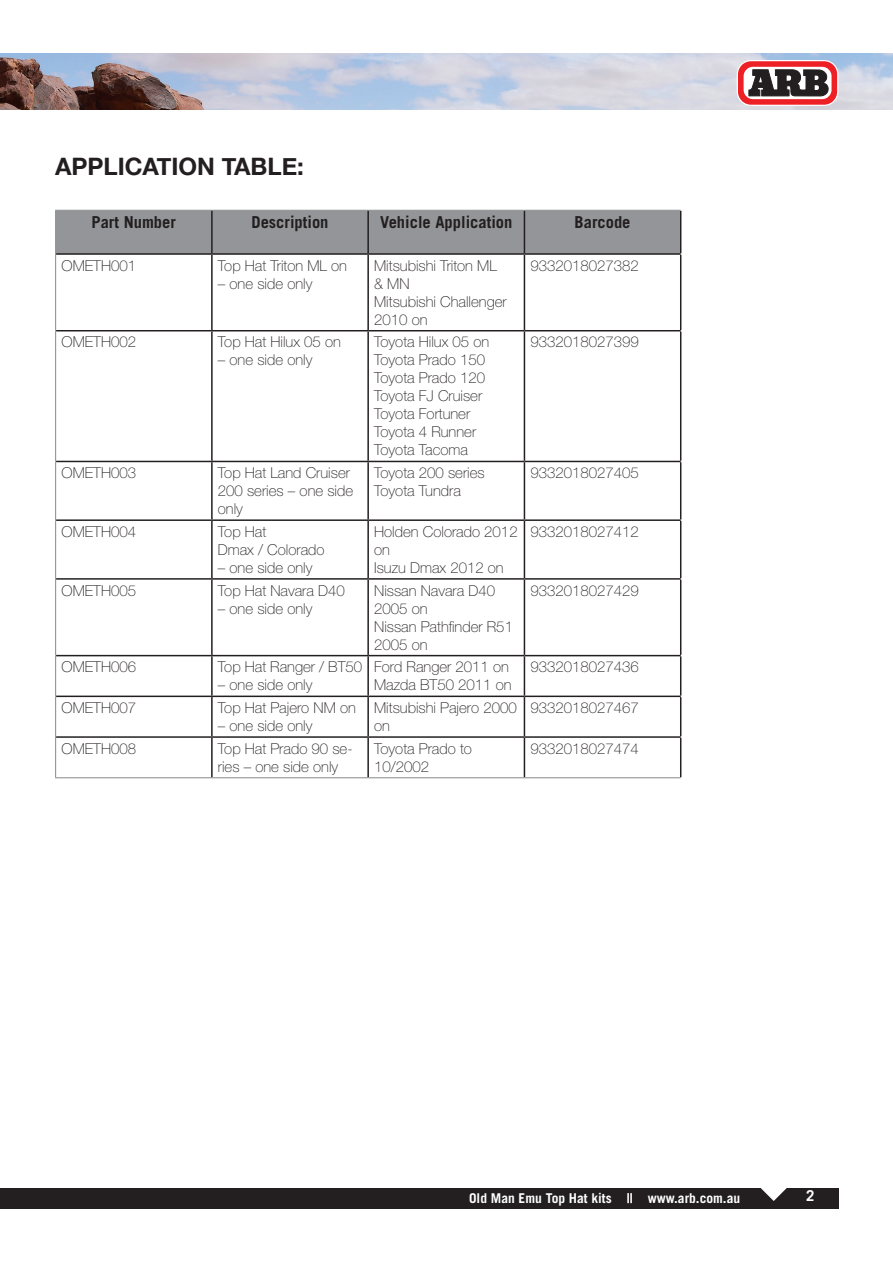
<style>
.page{position:relative;width:893px;height:1263px;background:#fff}
.page>*{position:absolute;margin:0;border:0;box-sizing:border-box;transform-origin:0 0}
.t1{font:700 24px "Helvetica Neue";color:#231f20}
.t2{font:700 16.5px "Trade Gothic LT Std";color:#231f20}
.t3{font:100 15px/18px "Helvetica Neue LT Std";color:#231f20}
.t4{font:700 15px "Trade Gothic LT Std";color:#fff}
.t5{font:700 13.5px "Trade Gothic LT Std";color:#fff}
</style>
<div class="page">
<img style="left:0;top:53px;width:893px;height:57px">
<div style="left:0;top:1188px;width:839px;height:20px;background:#231f20"></div>
<svg style="left:760px;top:1188px;width:27px;height:13px"></svg>
<svg style="left:737px;top:61px;width:101px;height:44px"></svg>
<div style="left:737px;top:60px;width:101px;height:46px;border:1px solid #fff;border-radius:14px"></div>
<div style="left:744px;top:67px;width:87px;height:32px;background:#fff;border-radius:9px"></div>
<svg style="left:748px;top:69px;width:81px;height:28px"></svg>
<div style="left:56px;top:211px;width:624px;height:42px;background:#939598"></div>
<hr style="left:55px;top:210px;width:157px;height:1px;background:#939598">
<hr style="left:55px;top:211px;width:1px;height:43px;background:#939598">
<hr style="left:212px;top:210px;width:156px;height:1px;background:#939598">
<hr style="left:368px;top:210px;width:156px;height:1px;background:#939598">
<hr style="left:524px;top:210px;width:157px;height:1px;background:#939598">
<hr style="left:55px;top:254px;width:1px;height:77px;background:#939598">
<hr style="left:55px;top:331px;width:1px;height:130px;background:#939598">
<hr style="left:55px;top:461px;width:1px;height:59px;background:#939598">
<hr style="left:55px;top:520px;width:1px;height:59px;background:#939598">
<hr style="left:55px;top:579px;width:1px;height:77px;background:#939598">
<hr style="left:55px;top:656px;width:1px;height:40px;background:#939598">
<hr style="left:55px;top:696px;width:1px;height:41px;background:#939598">
<hr style="left:55px;top:737px;width:1px;height:40px;background:#939598">
<hr style="left:55px;top:777px;width:157px;height:1px;background:#939598">
<hr style="left:212px;top:777px;width:156px;height:1px;background:#939598">
<hr style="left:368px;top:777px;width:156px;height:1px;background:#939598">
<hr style="left:524px;top:777px;width:157px;height:1px;background:#939598">
<hr style="left:211px;top:211px;width:2px;height:42px;background:#231f20">
<hr style="left:367px;top:211px;width:2px;height:42px;background:#231f20">
<hr style="left:524px;top:211px;width:1px;height:42px;background:#231f20">
<hr style="left:680px;top:211px;width:1px;height:42px;background:#231f20">
<hr style="left:56px;top:253px;width:156px;height:2px;background:#231f20">
<hr style="left:212px;top:253px;width:156px;height:2px;background:#231f20">
<hr style="left:211px;top:255px;width:2px;height:75px;background:#231f20">
<hr style="left:368px;top:253px;width:156px;height:2px;background:#231f20">
<hr style="left:367px;top:255px;width:2px;height:75px;background:#231f20">
<hr style="left:524px;top:253px;width:157px;height:2px;background:#231f20">
<hr style="left:524px;top:255px;width:1px;height:75px;background:#231f20">
<hr style="left:680px;top:255px;width:1px;height:75px;background:#231f20">
<hr style="left:56px;top:330px;width:156px;height:1px;background:#231f20">
<hr style="left:212px;top:330px;width:156px;height:1px;background:#231f20">
<hr style="left:211px;top:331px;width:2px;height:130px;background:#231f20">
<hr style="left:368px;top:330px;width:156px;height:1px;background:#231f20">
<hr style="left:367px;top:331px;width:2px;height:130px;background:#231f20">
<hr style="left:524px;top:330px;width:157px;height:1px;background:#231f20">
<hr style="left:524px;top:331px;width:1px;height:130px;background:#231f20">
<hr style="left:680px;top:331px;width:1px;height:130px;background:#231f20">
<hr style="left:56px;top:461px;width:156px;height:1px;background:#231f20">
<hr style="left:212px;top:461px;width:156px;height:1px;background:#231f20">
<hr style="left:211px;top:462px;width:2px;height:57px;background:#231f20">
<hr style="left:368px;top:461px;width:156px;height:1px;background:#231f20">
<hr style="left:367px;top:462px;width:2px;height:57px;background:#231f20">
<hr style="left:524px;top:461px;width:157px;height:1px;background:#231f20">
<hr style="left:524px;top:462px;width:1px;height:57px;background:#231f20">
<hr style="left:680px;top:462px;width:1px;height:57px;background:#231f20">
<hr style="left:56px;top:519px;width:156px;height:2px;background:#231f20">
<hr style="left:212px;top:519px;width:156px;height:2px;background:#231f20">
<hr style="left:211px;top:521px;width:2px;height:57px;background:#231f20">
<hr style="left:368px;top:519px;width:156px;height:2px;background:#231f20">
<hr style="left:367px;top:521px;width:2px;height:57px;background:#231f20">
<hr style="left:524px;top:519px;width:157px;height:2px;background:#231f20">
<hr style="left:524px;top:521px;width:1px;height:57px;background:#231f20">
<hr style="left:680px;top:521px;width:1px;height:57px;background:#231f20">
<hr style="left:56px;top:578px;width:156px;height:2px;background:#231f20">
<hr style="left:212px;top:578px;width:156px;height:2px;background:#231f20">
<hr style="left:211px;top:580px;width:2px;height:75px;background:#231f20">
<hr style="left:368px;top:578px;width:156px;height:2px;background:#231f20">
<hr style="left:367px;top:580px;width:2px;height:75px;background:#231f20">
<hr style="left:524px;top:578px;width:157px;height:2px;background:#231f20">
<hr style="left:524px;top:580px;width:1px;height:75px;background:#231f20">
<hr style="left:680px;top:580px;width:1px;height:75px;background:#231f20">
<hr style="left:56px;top:655px;width:156px;height:1px;background:#231f20">
<hr style="left:212px;top:655px;width:156px;height:1px;background:#231f20">
<hr style="left:211px;top:656px;width:2px;height:40px;background:#231f20">
<hr style="left:368px;top:655px;width:156px;height:1px;background:#231f20">
<hr style="left:367px;top:656px;width:2px;height:40px;background:#231f20">
<hr style="left:524px;top:655px;width:157px;height:1px;background:#231f20">
<hr style="left:524px;top:656px;width:1px;height:40px;background:#231f20">
<hr style="left:680px;top:656px;width:1px;height:40px;background:#231f20">
<hr style="left:56px;top:696px;width:156px;height:1px;background:#231f20">
<hr style="left:212px;top:696px;width:156px;height:1px;background:#231f20">
<hr style="left:211px;top:697px;width:2px;height:39px;background:#231f20">
<hr style="left:368px;top:696px;width:156px;height:1px;background:#231f20">
<hr style="left:367px;top:697px;width:2px;height:39px;background:#231f20">
<hr style="left:524px;top:696px;width:157px;height:1px;background:#231f20">
<hr style="left:524px;top:697px;width:1px;height:39px;background:#231f20">
<hr style="left:680px;top:697px;width:1px;height:39px;background:#231f20">
<hr style="left:56px;top:736px;width:156px;height:2px;background:#231f20">
<hr style="left:212px;top:736px;width:156px;height:2px;background:#231f20">
<hr style="left:211px;top:738px;width:2px;height:39px;background:#231f20">
<hr style="left:368px;top:736px;width:156px;height:2px;background:#231f20">
<hr style="left:367px;top:738px;width:2px;height:39px;background:#231f20">
<hr style="left:524px;top:736px;width:157px;height:2px;background:#231f20">
<hr style="left:524px;top:738px;width:1px;height:39px;background:#231f20">
<hr style="left:680px;top:738px;width:1px;height:39px;background:#231f20">
<p class="t1" style="left:55px;top:145px;width:250px">APPLICATION TABLE:</p>
<p class="t2" style="left:92px;top:212px;width:86px">Part Number</p>
<p class="t2" style="left:251px;top:212px;width:79px">Description</p>
<p class="t2" style="left:380px;top:212px;width:134px">Vehicle Application</p>
<p class="t2" style="left:575px;top:212px;width:57px">Barcode</p>
<p class="t3" style="left:62px;top:256px;width:76px">OMETH001</p>
<p class="t3" style="left:218px;top:256px;width:131px">Top Hat Triton ML on</p>
<p class="t3" style="left:218px;top:274px;width:96px">– one side only</p>
<p class="t3" style="left:374px;top:256px;width:124px">Mitsubishi Triton ML &amp; MN</p>
<p class="t3" style="left:374px;top:292px;width:134px">Mitsubishi Challenger<br>2010 on</p>
<p class="t3" style="left:530px;top:256px;width:110px">9332018027382</p>
<p class="t3" style="left:62px;top:333px;width:76px">OMETH002</p>
<p class="t3" style="left:218px;top:333px;width:124px">Top Hat Hilux 05 on</p>
<p class="t3" style="left:218px;top:351px;width:96px">– one side only</p>
<p class="t3" style="left:374px;top:333px;width:117px">Toyota Hilux 05 on</p>
<p class="t3" style="left:374px;top:351px;width:112px">Toyota Prado 150</p>
<p class="t3" style="left:374px;top:369px;width:112px">Toyota Prado 120</p>
<p class="t3" style="left:374px;top:387px;width:110px">Toyota FJ Cruiser</p>
<p class="t3" style="left:374px;top:405px;width:98px">Toyota Fortuner</p>
<p class="t3" style="left:374px;top:423px;width:104px">Toyota 4 Runner</p>
<p class="t3" style="left:374px;top:441px;width:95px">Toyota Tacoma</p>
<p class="t3" style="left:530px;top:333px;width:110px">9332018027399</p>
<p class="t3" style="left:62px;top:464px;width:76px">OMETH003</p>
<p class="t3" style="left:218px;top:464px;width:137px">Top Hat Land Cruiser<br>200 series – one side only</p>
<p class="t3" style="left:374px;top:464px;width:112px">Toyota 200 series</p>
<p class="t3" style="left:374px;top:482px;width:88px">Toyota Tundra</p>
<p class="t3" style="left:530px;top:464px;width:110px">9332018027405</p>
<p class="t3" style="left:62px;top:522px;width:76px">OMETH004</p>
<p class="t3" style="left:218px;top:522px;width:50px">Top Hat</p>
<p class="t3" style="left:218px;top:540px;width:108px">Dmax / Colorado</p>
<p class="t3" style="left:218px;top:558px;width:96px">– one side only</p>
<p class="t3" style="left:374px;top:522px;width:145px">Holden Colorado 2012 on</p>
<p class="t3" style="left:374px;top:558px;width:131px">Isuzu Dmax 2012 on</p>
<p class="t3" style="left:530px;top:522px;width:110px">9332018027412</p>
<p class="t3" style="left:62px;top:581px;width:76px">OMETH005</p>
<p class="t3" style="left:218px;top:581px;width:128px">Top Hat Navara D40</p>
<p class="t3" style="left:218px;top:599px;width:96px">– one side only</p>
<p class="t3" style="left:374px;top:581px;width:122px">Nissan Navara D40<br>2005 on</p>
<p class="t3" style="left:374px;top:617px;width:140px">Nissan Pathfinder R51<br>2005 on</p>
<p class="t3" style="left:530px;top:581px;width:110px">9332018027429</p>
<p class="t3" style="left:62px;top:658px;width:76px">OMETH006</p>
<p class="t3" style="left:218px;top:658px;width:146px">Top Hat Ranger / BT50</p>
<p class="t3" style="left:218px;top:676px;width:96px">– one side only</p>
<p class="t3" style="left:374px;top:658px;width:136px">Ford Ranger 2011 on</p>
<p class="t3" style="left:374px;top:676px;width:139px">Mazda BT50 2011 on</p>
<p class="t3" style="left:530px;top:658px;width:110px">9332018027436</p>
<p class="t3" style="left:62px;top:699px;width:76px">OMETH007</p>
<p class="t3" style="left:218px;top:699px;width:139px">Top Hat Pajero NM on</p>
<p class="t3" style="left:218px;top:717px;width:96px">– one side only</p>
<p class="t3" style="left:374px;top:699px;width:144px">Mitsubishi Pajero 2000 on</p>
<p class="t3" style="left:530px;top:699px;width:110px">9332018027467</p>
<p class="t3" style="left:62px;top:739px;width:76px">OMETH008</p>
<p class="t3" style="left:218px;top:739px;width:136px">Top Hat Prado 90 se&shy;ries – one side only</p>
<p class="t3" style="left:374px;top:739px;width:99px">Toyota Prado to<br>10/2002</p>
<p class="t3" style="left:530px;top:739px;width:110px">9332018027474</p>
<p class="t5" style="left:469px;top:1189px;width:273px">Old Man Emu Top Hat kits || www.arb.com.au</p>
<p class="t4" style="left:806px;top:1187px;width:10px">2</p>
</div>
